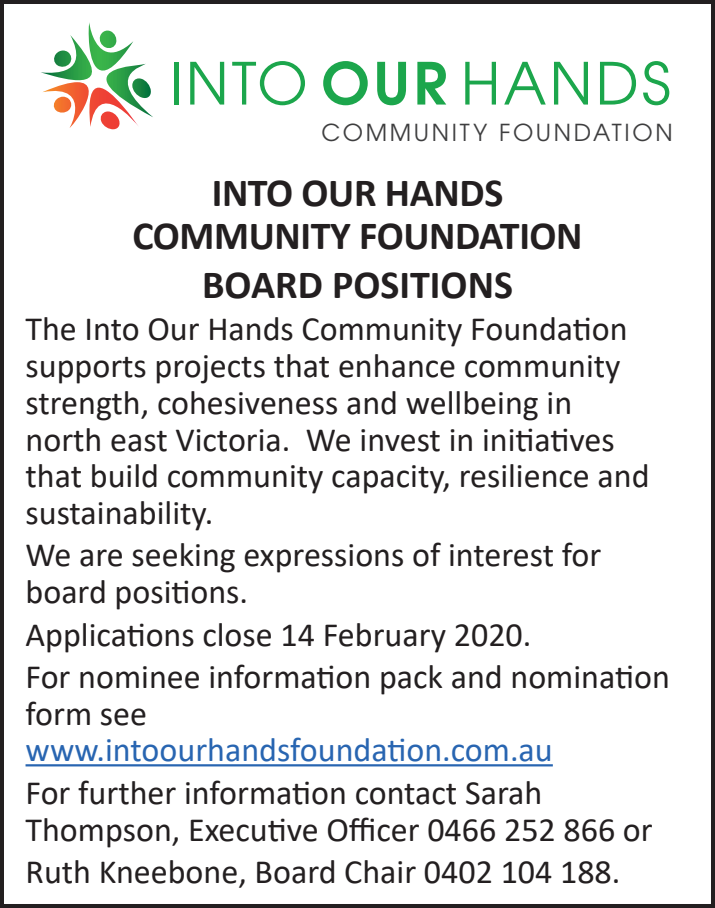
<style>
.page{position:relative;width:715px;height:908px;background:#fff}
.page>*{position:absolute;margin:0;border:0;box-sizing:border-box;transform-origin:0 0}
.t1{font:700 40px/43.2px "Calibri";letter-spacing:-.01em;color:#231f20;text-align:center}
.t2{font:34px/36.8px "Calibri";color:#231f20}
.t3{font:34px "Calibri";color:#2865b1}
.t4{font:23.2px "Te X Gyre Adventor";letter-spacing:.115em;color:#3e3e3f}
</style>
<div class="page">
<hr style="left:26px;top:763px;width:526px;height:3px;background:#2865b1">
<hr style="left:174px;top:62px;width:4px;height:42px;background:#1ca64c">
<svg style="left:190px;top:62px;width:34px;height:42px"></svg>
<svg style="left:232px;top:61px;width:73px;height:44px"></svg>
<svg style="left:323px;top:61px;width:44px;height:44px"></svg>
<svg style="left:377px;top:62px;width:29px;height:43px"></svg>
<svg style="left:417px;top:62px;width:29px;height:42px"></svg>
<svg style="left:465px;top:62px;width:31px;height:42px"></svg>
<svg style="left:504px;top:62px;width:41px;height:42px"></svg>
<svg style="left:554px;top:62px;width:33px;height:42px"></svg>
<svg style="left:600px;top:62px;width:35px;height:42px"></svg>
<svg style="left:643px;top:61px;width:26px;height:44px"></svg>
<svg style="left:41px;top:22px;width:112px;height:108px"></svg>
<div style="left:0;top:0;width:714px;height:907px;border:4px solid #231f20"></div>
<p class="t4" style="left:321px;top:114px;width:352px">COMMUNITY FOUNDATION</p>
<p class="t1" style="left:132px;top:170px;width:451px">INTO OUR HANDS<br>COMMUNITY FOUNDATION</p>
<p class="t1" style="left:202px;top:262px;width:312px">BOARD POSITIONS</p>
<p class="t2" style="left:26px;top:310px;width:625px">The Into Our Hands Community Foundation supports projects that enhance community strength, cohesiveness and wellbeing in north east Victoria. We invest in initiatives that build community capacity, resilience and sustainability.</p>
<p class="t2" style="left:26px;top:535px;width:577px">We are seeking expressions of interest for board positions.</p>
<p class="t2" style="left:26px;top:612px;width:645px;line-height:42.4px">Applications close 14 February 2020.<br>For nominee information pack and nomination</p>
<p class="t2" style="left:26px;top:693px;width:123px">form see</p>
<p class="t3" style="left:26px;top:726px;width:528px">www.intoourhandsfoundation.com.au</p>
<p class="t2" style="left:26px;top:773px;width:628px">For further information contact Sarah<br>Thompson, Executive Officer 0466 252 866 or</p>
<p class="t2" style="left:26px;top:852px;width:596px">Ruth Kneebone, Board Chair 0402 104 188.</p>
</div>
